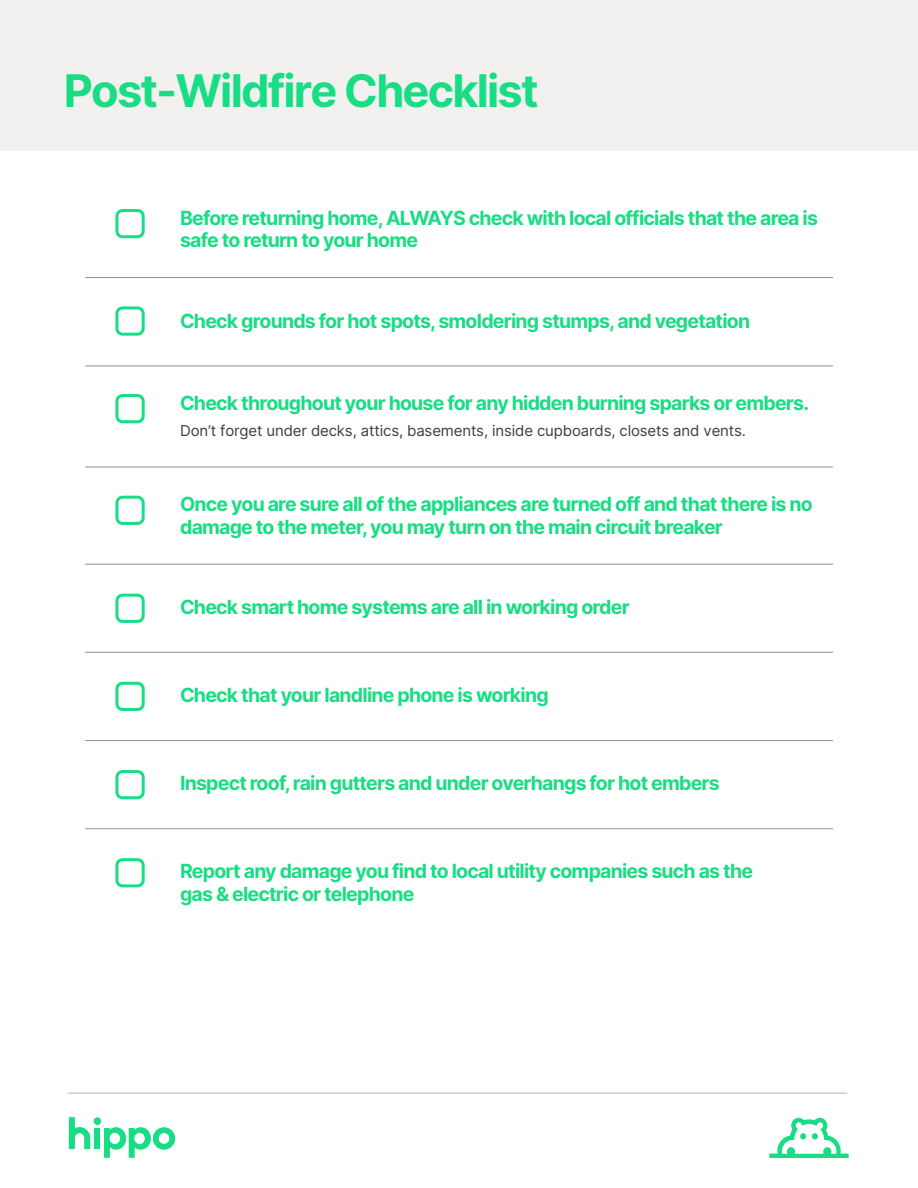
<style>
.page{position:relative;width:918px;height:1188px;background:#fff}
.page>*{position:absolute;margin:0;border:0;box-sizing:border-box;transform-origin:0 0}
.t1{font:700 45px "Inter";letter-spacing:-.04em;color:#19dd84}
.t2{font:700 19.5px/22.5px "Inter";letter-spacing:-.04em;color:#19dd84}
.t3{font:15px "Inter";letter-spacing:-.01em;color:#3e3e3f}
</style>
<div class="page">
<hr style="left:68px;top:1093px;width:779px;height:1px;background:#b3b3b3">
<svg style="left:769px;top:1118px;width:80px;height:40px"></svg>
<div style="left:94px;top:1117px;width:7px;height:8px;background:#23de89;border-radius:50%"></div>
<div style="left:94px;top:1118px;width:7px;height:7px;background:#19dd84;border-radius:50%"></div>
<div style="left:95px;top:1128px;width:5px;height:21px;background:#19dd84"></div>
<svg style="left:69px;top:1117px;width:21px;height:32px"></svg>
<svg style="left:104px;top:1127px;width:71px;height:31px"></svg>
<hr style="left:85px;top:277px;width:748px;height:1px;background:#929497">
<div style="left:115px;top:209px;width:30px;height:29px;border:3px solid #19dd84;border-radius:6px"></div>
<hr style="left:85px;top:366px;width:748px;height:1px;background:#929497">
<div style="left:115px;top:306px;width:30px;height:30px;border:3px solid #19dd84;border-radius:6px"></div>
<hr style="left:85px;top:467px;width:748px;height:1px;background:#929497">
<div style="left:115px;top:394px;width:30px;height:29px;border:3px solid #19dd84;border-radius:6px"></div>
<hr style="left:85px;top:564px;width:748px;height:1px;background:#929497">
<div style="left:115px;top:496px;width:30px;height:29px;border:3px solid #19dd84;border-radius:6px"></div>
<div style="left:115px;top:594px;width:30px;height:29px;border:3px solid #19dd84;border-radius:6px"></div>
<hr style="left:85px;top:652px;width:748px;height:1px;background:#929497">
<div style="left:115px;top:682px;width:30px;height:29px;border:3px solid #19dd84;border-radius:6px"></div>
<hr style="left:85px;top:740px;width:748px;height:1px;background:#929497">
<div style="left:115px;top:770px;width:30px;height:29px;border:3px solid #19dd84;border-radius:6px"></div>
<hr style="left:85px;top:828px;width:748px;height:1px;background:#929497">
<div style="left:115px;top:858px;width:30px;height:29px;border:3px solid #19dd84;border-radius:6px"></div>
<div style="left:0;top:0;width:918px;height:151px;background:#f2f1ef"></div>
<h1 class="t1" style="left:64px;top:58px;width:476px">Post-Wildfire Checklist</h1>
<p class="t2" style="left:180px;top:206px;width:639px">Before returning home, ALWAYS check with local officials that the area is safe to return to your home</p>
<p class="t2" style="left:180px;top:309px;width:572px">Check grounds for hot spots, smoldering stumps, and vegetation</p>
<p class="t2" style="left:180px;top:391px;width:631px">Check throughout your house for any hidden burning sparks or embers.</p>
<p class="t3" style="left:180px;top:420px;width:567px">Don’t forget under decks, attics, basements, inside cupboards, closets and vents.</p>
<p class="t2" style="left:180px;top:493px;width:634px">Once you are sure all of the appliances are turned off and that there is no damage to the meter, you may turn on the main circuit breaker</p>
<p class="t2" style="left:180px;top:595px;width:451px">Check smart home systems are all in working order</p>
<p class="t2" style="left:180px;top:683px;width:370px">Check that your landline phone is working</p>
<p class="t2" style="left:180px;top:771px;width:541px">Inspect roof, rain gutters and under overhangs for hot embers</p>
<p class="t2" style="left:180px;top:860px;width:575px">Report any damage you find to local utility companies such as the gas &amp; electric or telephone</p>
</div>
